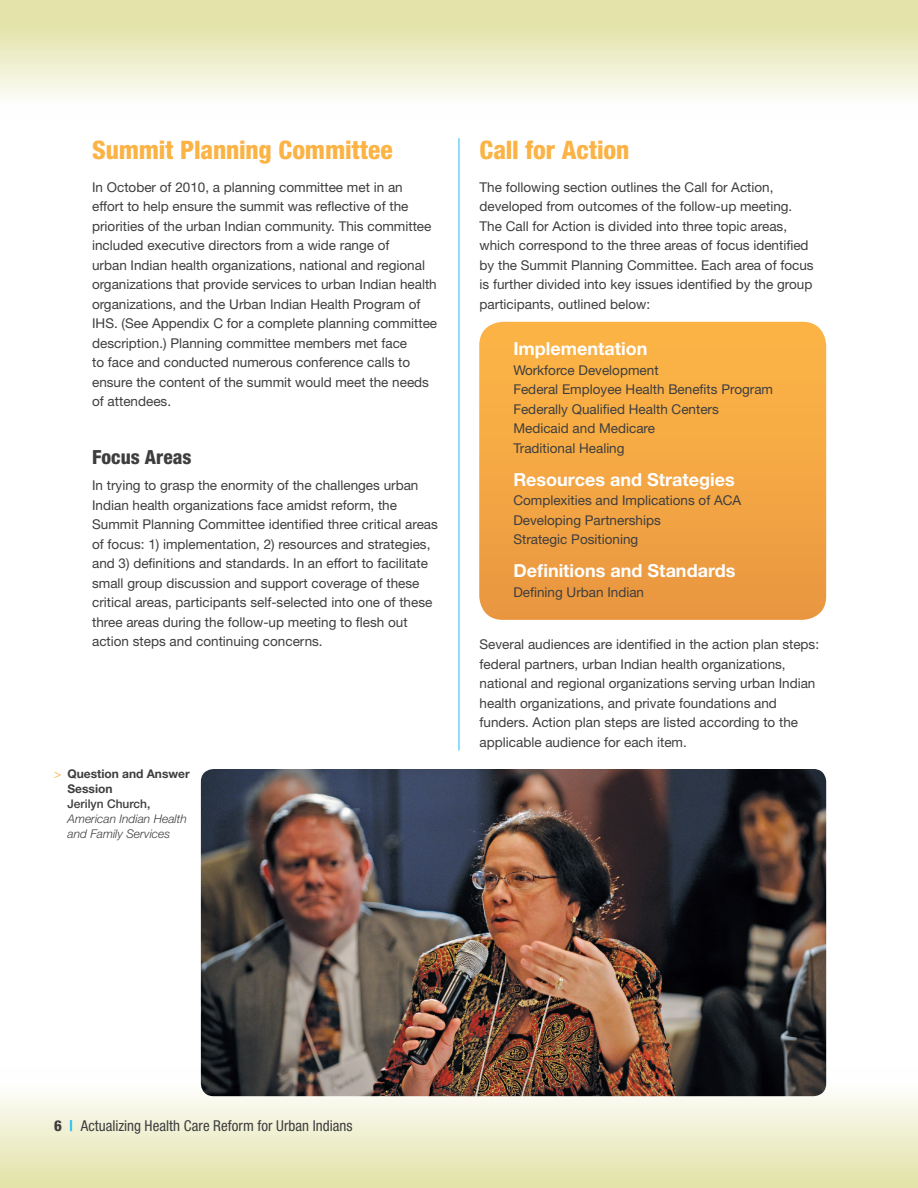
<style>
.page{position:relative;width:918px;height:1188px;background:#fff}
.page>*{position:absolute;margin:0;border:0;box-sizing:border-box;transform-origin:0 0}
.body_b{font:800 condensed 25.5px "Helvetica Neue";letter-spacing:-.005em;color:#fbb345}
.headers{font:800 condensed 25.5px "Helvetica Neue";letter-spacing:-.005em;color:#fbb345}
.h3_a_copy{font:800 condensed 19.5px "Helvetica Neue";color:#3e3e3f}
.Callout_Header{font:700 18px "Helvetica Neue";color:#fff}
.t1{font:condensed 15px "Helvetica Neue";letter-spacing:.005em;color:#3e3e3f}
.body_b-2{font:13.5px/19.5px "Helvetica Neue";color:#3e3e3f}
.Callout_body_text{font:13.5px "Helvetica Neue";color:#3e3e3f}
.Image_caption{font:italic 300 12px/15px "Helvetica Neue";color:#3e3e3f}
.s1{font-weight:400;font-style:normal;color:#fbb345}
.s2{font-weight:700;font-style:normal}
.s3{font-weight:500;font-style:normal}
.s4{font-weight:800}
.s5{font-weight:800;color:#29bfef}
</style>
<div class="page">
<div style="left:0;top:1067px;width:918px;height:121px;background:linear-gradient(to bottom,#fff,#e2e2a7)"></div>
<div style="left:0;top:0;width:918px;height:119px;background:linear-gradient(to bottom,#dede9a,#fff)"></div>
<hr style="left:459px;top:138px;width:1px;height:613px;background:#24bfee">
<svg style="left:479px;top:322px;width:347px;height:298px;background:#f3a744"></svg>
<img style="left:201px;top:769px;width:625px;height:327px">
<p class="body_b" style="left:92px;top:134px;width:302px">Summit Planning Committee</p>
<p class="body_b-2" style="left:92px;top:177px;width:347px">In October of 2010, a planning committee met in an effort to help ensure the summit was reflective of the priorities of the urban Indian community. This committee included executive directors from a wide range of<br>urban Indian health organizations, national and regional organizations that provide services to urban Indian health organizations, and the Urban Indian Health Program of IHS. (See Appendix C for a complete planning committee description.) Planning committee members met face<br>to face and conducted numerous conference calls to ensure the content of the summit would meet the needs of attendees.</p>
<p class="h3_a_copy" style="left:92px;top:445px;width:101px">Focus Areas</p>
<p class="body_b-2" style="left:92px;top:476px;width:347px">In trying to grasp the enormity of the challenges urban Indian health organizations face amidst reform, the Summit Planning Committee identified three critical areas of focus: 1) implementation, 2) resources and strategies, and 3) definitions and standards. In an effort to facilitate small group discussion and support coverage of these critical areas, participants self-selected into one of these three areas during the follow-up meeting to flesh out action steps and continuing concerns.</p>
<p class="Image_caption" style="left:68px;top:766px;width:124px;text-indent:-14px"><span class="s1">&gt;</span> <span class="s2">Question and Answer<br>Session<br></span><span class="s3">Jerilyn Church,<br></span>American Indian Health and Family Services</p>
<p class="headers" style="left:480px;top:134px;width:151px">Call for Action</p>
<p class="body_b-2" style="left:480px;top:177px;width:336px">The following section outlines the Call for Action, developed from outcomes of the follow-up meeting.<br>The Call for Action is divided into three topic areas, which correspond to the three areas of focus identified by the Summit Planning Committee. Each area of focus is further divided into key issues identified by the group participants, outlined below:</p>
<p class="Callout_Header" style="left:513px;top:338px;width:136px">Implementation</p>
<p class="Callout_body_text" style="left:513px;top:362px;width:147px">Workforce Development</p>
<p class="Callout_body_text" style="left:513px;top:382px;width:261px">Federal Employee Health Benefits Program</p>
<p class="Callout_body_text" style="left:513px;top:401px;width:207px">Federally Qualified Health Centers</p>
<p class="Callout_body_text" style="left:513px;top:421px;width:143px">Medicaid and Medicare</p>
<p class="Callout_body_text" style="left:513px;top:440px;width:113px">Traditional Healing</p>
<p class="Callout_Header" style="left:513px;top:468px;width:223px">Resources and Strategies</p>
<p class="Callout_body_text" style="left:513px;top:493px;width:230px">Complexities and Implications of ACA</p>
<p class="Callout_body_text" style="left:513px;top:512px;width:149px">Developing Partnerships</p>
<p class="Callout_body_text" style="left:513px;top:532px;width:126px">Strategic Positioning</p>
<p class="Callout_Header" style="left:513px;top:560px;width:224px">Definitions and Standards</p>
<p class="Callout_body_text" style="left:513px;top:584px;width:132px">Defining Urban Indian</p>
<p class="body_b-2" style="left:480px;top:635px;width:341px">Several audiences are identified in the action plan steps: federal partners, urban Indian health organizations, national and regional organizations serving urban Indian health organizations, and private foundations and funders. Action plan steps are listed according to the applicable audience for each item.</p>
<p class="t1" style="left:54px;top:1117px;width:300px"><span class="s4">6</span> <span class="s5">|</span> Actualizing Health Care Reform for Urban Indians</p>
</div>
